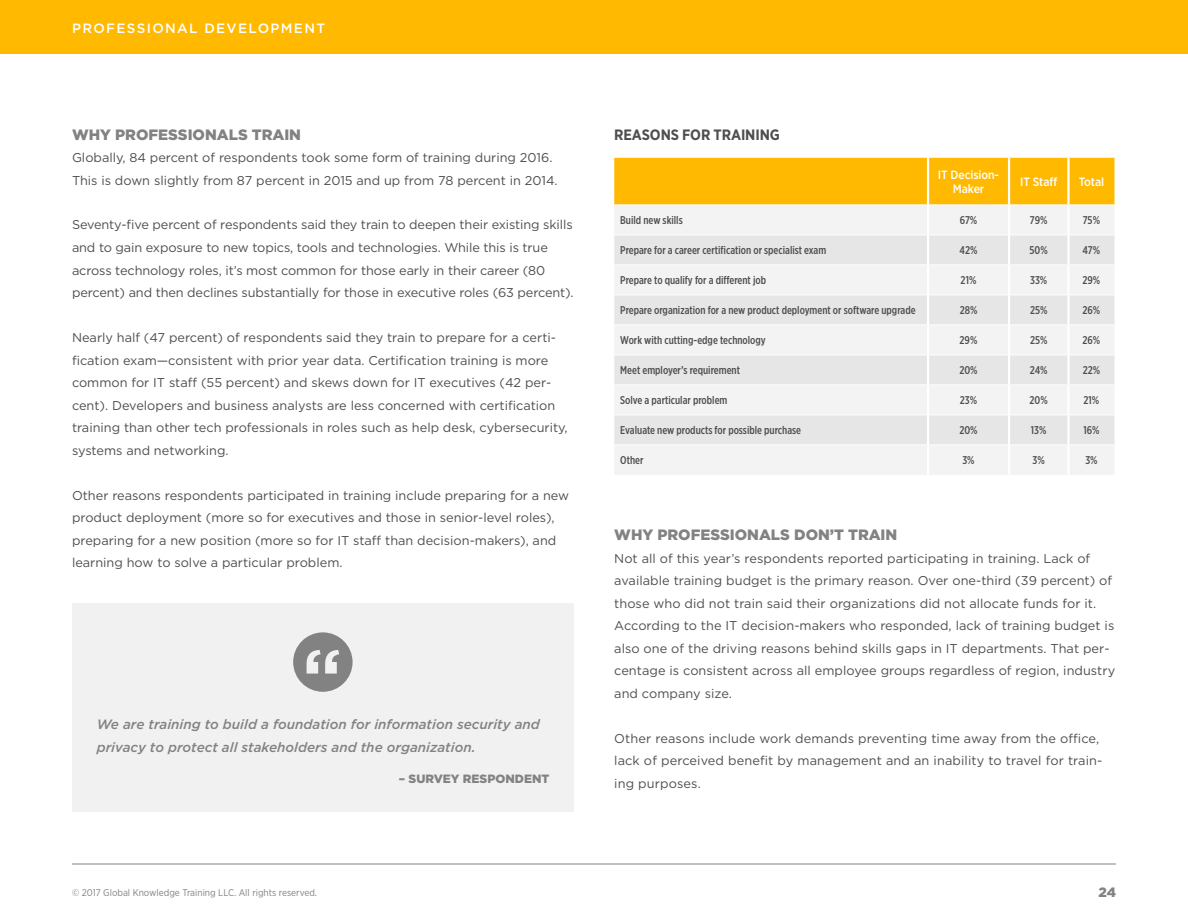
<style>
.page{position:relative;width:1188px;height:918px;background:#fff}
.page>*{position:absolute;margin:0;border:0;box-sizing:border-box;transform-origin:0 0}
.t1{font:900 15px "Gotham";color:#828282}
.t2{font:700 15px "Gotham Narrow";letter-spacing:-.01em;color:#4e4e4e}
.t3{font:italic 500 13.5px/22.5px "Gotham";color:#828282}
.t4{font:500 13.5px "Gotham";letter-spacing:.1em;color:#fff}
.t5{font:900 13.5px "Gotham";color:#828282}
.t6{font:12.75px/22.5px "Gotham";color:#4e4e4e}
.t7{font:500 12px/13.5px "Gotham Narrow";letter-spacing:-.01em;color:#fff;text-align:center}
.t8{font:900 12px "Gotham";color:#828282}
.t9{font:500 11.25px "Gotham X Narrow";color:#4e4e4e}
.t10{font:9.75px "Gotham Narrow";color:#828282}
</style>
<div class="page">
<hr style="left:72px;top:864px;width:1044px;height:1px;background:#828282">
<div style="left:0;top:0;width:1188px;height:54px;background:#ffb900"></div>
<div style="left:614px;top:158px;width:500px;height:47px;background:#ffb900"></div>
<div style="left:615px;top:206px;width:499px;height:269px;background:#f3f3f3"></div>
<svg style="left:614px;top:236px;width:500px;height:209px;fill:#e6e6e6"></svg>
<hr style="left:927px;top:158px;width:2px;height:47px;background:#fff">
<hr style="left:1008px;top:158px;width:2px;height:47px;background:#fff">
<hr style="left:1067px;top:158px;width:3px;height:47px;background:#fff">
<hr style="left:927px;top:205px;width:2px;height:30px;background:#fff">
<hr style="left:1008px;top:205px;width:2px;height:30px;background:#fff">
<hr style="left:1067px;top:205px;width:3px;height:30px;background:#fff">
<hr style="left:927px;top:235px;width:2px;height:30px;background:#fff">
<hr style="left:1008px;top:235px;width:2px;height:30px;background:#fff">
<hr style="left:1067px;top:235px;width:3px;height:30px;background:#fff">
<hr style="left:927px;top:265px;width:2px;height:30px;background:#fff">
<hr style="left:1008px;top:265px;width:2px;height:30px;background:#fff">
<hr style="left:1067px;top:265px;width:3px;height:30px;background:#fff">
<hr style="left:927px;top:295px;width:2px;height:30px;background:#fff">
<hr style="left:1008px;top:295px;width:2px;height:30px;background:#fff">
<hr style="left:1067px;top:295px;width:3px;height:30px;background:#fff">
<hr style="left:927px;top:325px;width:2px;height:30px;background:#fff">
<hr style="left:1008px;top:325px;width:2px;height:30px;background:#fff">
<hr style="left:1067px;top:325px;width:3px;height:30px;background:#fff">
<hr style="left:927px;top:355px;width:2px;height:30px;background:#fff">
<hr style="left:1008px;top:355px;width:2px;height:30px;background:#fff">
<hr style="left:1067px;top:355px;width:3px;height:30px;background:#fff">
<hr style="left:927px;top:385px;width:2px;height:30px;background:#fff">
<hr style="left:1008px;top:385px;width:2px;height:30px;background:#fff">
<hr style="left:1067px;top:385px;width:3px;height:30px;background:#fff">
<hr style="left:927px;top:415px;width:2px;height:30px;background:#fff">
<hr style="left:1008px;top:415px;width:2px;height:30px;background:#fff">
<hr style="left:1067px;top:415px;width:3px;height:30px;background:#fff">
<hr style="left:927px;top:445px;width:2px;height:30px;background:#fff">
<hr style="left:1008px;top:445px;width:2px;height:30px;background:#fff">
<hr style="left:1067px;top:445px;width:3px;height:30px;background:#fff">
<hr style="left:614px;top:235px;width:314px;height:1px;background:#fff">
<hr style="left:928px;top:235px;width:81px;height:1px;background:#fff">
<hr style="left:1009px;top:235px;width:59px;height:1px;background:#fff">
<hr style="left:1068px;top:235px;width:46px;height:1px;background:#fff">
<hr style="left:614px;top:265px;width:314px;height:1px;background:#fff">
<hr style="left:928px;top:265px;width:81px;height:1px;background:#fff">
<hr style="left:1009px;top:265px;width:59px;height:1px;background:#fff">
<hr style="left:1068px;top:265px;width:46px;height:1px;background:#fff">
<hr style="left:614px;top:295px;width:314px;height:1px;background:#fff">
<hr style="left:928px;top:295px;width:81px;height:1px;background:#fff">
<hr style="left:1009px;top:295px;width:59px;height:1px;background:#fff">
<hr style="left:1068px;top:295px;width:46px;height:1px;background:#fff">
<hr style="left:614px;top:325px;width:314px;height:1px;background:#fff">
<hr style="left:928px;top:325px;width:81px;height:1px;background:#fff">
<hr style="left:1009px;top:325px;width:59px;height:1px;background:#fff">
<hr style="left:1068px;top:325px;width:46px;height:1px;background:#fff">
<hr style="left:614px;top:355px;width:314px;height:1px;background:#fff">
<hr style="left:928px;top:355px;width:81px;height:1px;background:#fff">
<hr style="left:1009px;top:355px;width:59px;height:1px;background:#fff">
<hr style="left:1068px;top:355px;width:46px;height:1px;background:#fff">
<hr style="left:614px;top:385px;width:314px;height:1px;background:#fff">
<hr style="left:928px;top:385px;width:81px;height:1px;background:#fff">
<hr style="left:1009px;top:385px;width:59px;height:1px;background:#fff">
<hr style="left:1068px;top:385px;width:46px;height:1px;background:#fff">
<hr style="left:614px;top:415px;width:314px;height:1px;background:#fff">
<hr style="left:928px;top:415px;width:81px;height:1px;background:#fff">
<hr style="left:1009px;top:415px;width:59px;height:1px;background:#fff">
<hr style="left:1068px;top:415px;width:46px;height:1px;background:#fff">
<hr style="left:614px;top:445px;width:314px;height:1px;background:#fff">
<hr style="left:928px;top:445px;width:81px;height:1px;background:#fff">
<hr style="left:1009px;top:445px;width:59px;height:1px;background:#fff">
<hr style="left:1068px;top:445px;width:46px;height:1px;background:#fff">
<div style="left:72px;top:603px;width:502px;height:208px;background:#f1f1f2"></div>
<div style="left:293px;top:632px;width:60px;height:60px;background:#828282;border-radius:50%"></div>
<svg style="left:307px;top:650px;width:32px;height:24px"></svg>
<p class="t4" style="left:72px;top:19px;width:255px">PROFESSIONAL DEVELOPMENT</p>
<p class="t1" style="left:72px;top:124px;width:231px">WHY PROFESSIONALS TRAIN</p>
<p class="t6" style="left:72px;top:146px;width:487px">Globally, 84 percent of respondents took some form of training during 2016.<br>This is down slightly from 87 percent in 2015 and up from 78 percent in 2014.</p>
<p class="t6" style="left:72px;top:213px;width:503px">Seventy-five percent of respondents said they train to deepen their existing skills and to gain exposure to new topics, tools and technologies. While this is true across technology roles, it’s most common for those early in their career (80 percent) and then declines substantially for those in executive roles (63 percent).</p>
<p class="t6" style="left:72px;top:326px;width:497px">Nearly half (47 percent) of respondents said they train to prepare for a certi&shy;fication exam—consistent with prior year data. Certification training is more common for IT staff (55 percent) and skews down for IT executives (42 per&shy;cent). Developers and business analysts are less concerned with certification training than other tech professionals in roles such as help desk, cybersecurity, systems and networking.</p>
<p class="t6" style="left:72px;top:483px;width:499px">Other reasons respondents participated in training include preparing for a new product deployment (more so for executives and those in senior-level roles), preparing for a new position (more so for IT staff than decision-makers), and learning how to solve a particular problem.</p>
<p class="t3" style="left:97px;top:713px;width:445px">We are training to build a foundation for information security and privacy to protect all stakeholders and the organization.</p>
<p class="t8" style="left:399px;top:770px;width:152px">– SURVEY RESPONDENT</p>
<p class="t2" style="left:614px;top:125px;width:167px">REASONS FOR TRAINING</p>
<p class="t7" style="left:938px;top:168px;width:63px">IT Decision-<br>Maker</p>
<p class="t7" style="left:1020px;top:175px;width:39px">IT Staff</p>
<p class="t7" style="left:1079px;top:175px;width:27px">Total</p>
<p class="t9" style="left:620px;top:214px;width:64px">Build new skills</p>
<p class="t9" style="left:960px;top:214px;width:19px">67%</p>
<p class="t9" style="left:1030px;top:214px;width:19px">79%</p>
<p class="t9" style="left:1083px;top:214px;width:19px">75%</p>
<p class="t9" style="left:620px;top:244px;width:208px">Prepare for a career certification or specialist exam</p>
<p class="t9" style="left:960px;top:244px;width:19px">42%</p>
<p class="t9" style="left:1030px;top:244px;width:20px">50%</p>
<p class="t9" style="left:1083px;top:244px;width:19px">47%</p>
<p class="t9" style="left:620px;top:274px;width:147px">Prepare to qualify for a different job</p>
<p class="t9" style="left:961px;top:274px;width:17px">21%</p>
<p class="t9" style="left:1030px;top:274px;width:19px">33%</p>
<p class="t9" style="left:1083px;top:274px;width:19px">29%</p>
<p class="t9" style="left:620px;top:304px;width:297px">Prepare organization for a new product deployment or software upgrade</p>
<p class="t9" style="left:960px;top:304px;width:19px">28%</p>
<p class="t9" style="left:1030px;top:304px;width:19px">25%</p>
<p class="t9" style="left:1083px;top:304px;width:19px">26%</p>
<p class="t9" style="left:620px;top:334px;width:147px">Work with cutting-edge technology</p>
<p class="t9" style="left:960px;top:334px;width:19px">29%</p>
<p class="t9" style="left:1030px;top:334px;width:19px">25%</p>
<p class="t9" style="left:1083px;top:334px;width:19px">26%</p>
<p class="t9" style="left:620px;top:364px;width:121px">Meet employer’s requirement</p>
<p class="t9" style="left:959px;top:364px;width:20px">20%</p>
<p class="t9" style="left:1030px;top:364px;width:19px">24%</p>
<p class="t9" style="left:1083px;top:364px;width:19px">22%</p>
<p class="t9" style="left:620px;top:394px;width:109px">Solve a particular problem</p>
<p class="t9" style="left:960px;top:394px;width:19px">23%</p>
<p class="t9" style="left:1030px;top:394px;width:20px">20%</p>
<p class="t9" style="left:1084px;top:394px;width:17px">21%</p>
<p class="t9" style="left:620px;top:424px;width:182px">Evaluate new products for possible purchase</p>
<p class="t9" style="left:959px;top:424px;width:20px">20%</p>
<p class="t9" style="left:1031px;top:424px;width:17px">13%</p>
<p class="t9" style="left:1083px;top:424px;width:18px">16%</p>
<p class="t9" style="left:620px;top:454px;width:25px">Other</p>
<p class="t9" style="left:962px;top:454px;width:14px">3%</p>
<p class="t9" style="left:1033px;top:454px;width:14px">3%</p>
<p class="t9" style="left:1085px;top:454px;width:14px">3%</p>
<p class="t1" style="left:614px;top:524px;width:285px">WHY PROFESSIONALS DON’T TRAIN</p>
<p class="t6" style="left:614px;top:546px;width:502px">Not all of this year’s respondents reported participating in training. Lack of available training budget is the primary reason. Over one-third (39 percent) of those who did not train said their organizations did not allocate funds for it.<br>According to the IT decision-makers who responded, lack of training budget is also one of the driving reasons behind skills gaps in IT departments. That per&shy;centage is consistent across all employee groups regardless of region, industry and company size.</p>
<p class="t6" style="left:614px;top:726px;width:490px">Other reasons include work demands preventing time away from the office, lack of perceived benefit by management and an inability to travel for train&shy;ing purposes.</p>
<p class="t10" style="left:72px;top:886px;width:247px">© 2017 Global Knowledge Training LLC. All rights reserved.</p>
<p class="t5" style="left:1098px;top:883px;width:19px">24</p>
</div>
